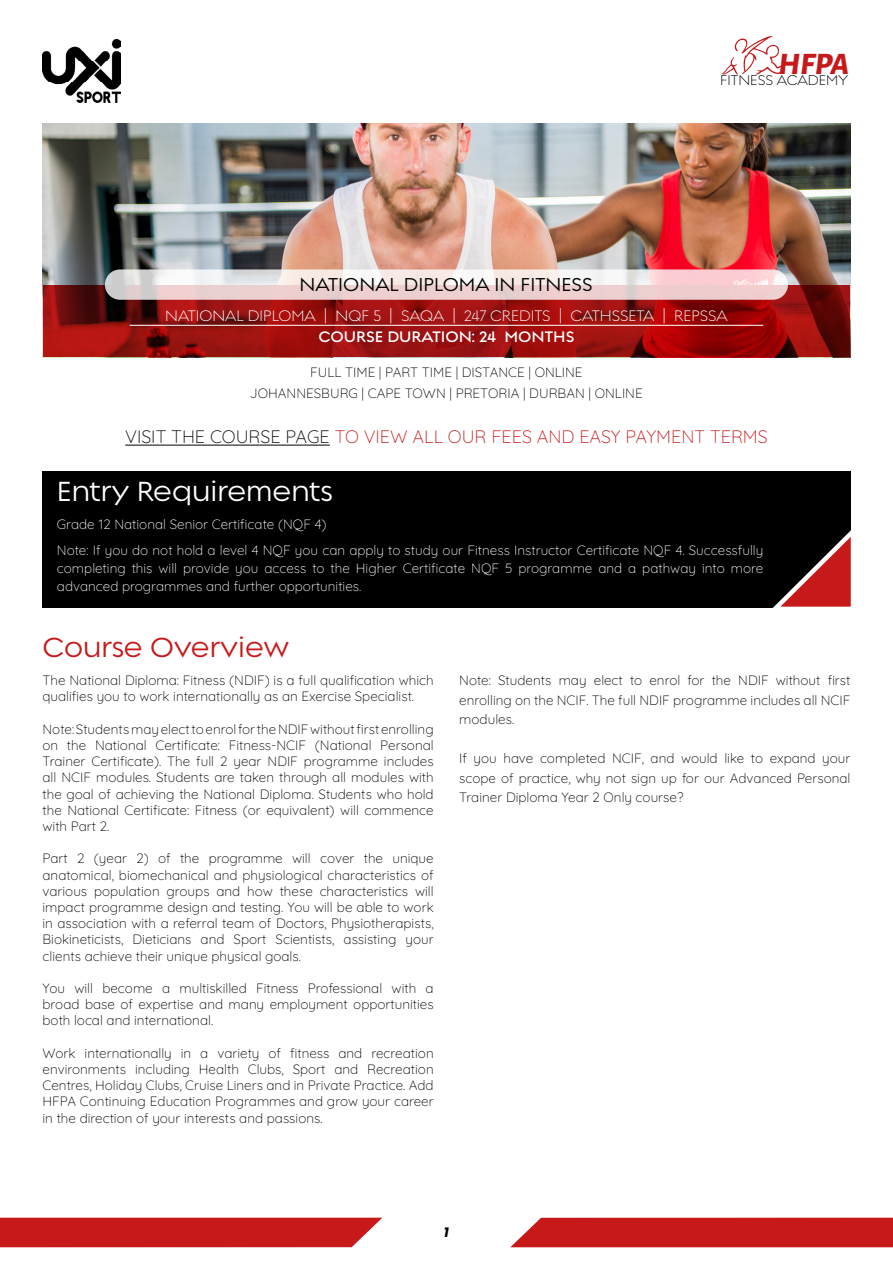
<style>
.page{position:relative;width:893px;height:1263px;background:#fff}
.page>*{position:absolute;margin:0;border:0;box-sizing:border-box;transform-origin:0 0}
.t1{font:italic 800 31.5px "Alegreya Sans SC";color:#c71919}
.t2{font:500 30px "Regulator Nova";color:#fff}
.t3{font:500 30px "Regulator Nova";color:#c71919}
.t4{font:500 20.25px "Regulator Nova";color:#000}
.t5{font:500 18px "Quicksand";color:#c71919}
.t6{font:300 16.5px "Regulator Nova";color:#fff}
.t7{font:600 16.5px "Regulator Nova";color:#fff}
.t8{font:300 15.3px "Regulator Nova";color:#000}
.t9{font:300 13.5px/16.2px "Quicksand";color:#000;text-align:justify}
.t10{font:13.5px/18px "Quicksand";color:#fff;text-align:justify}
.t11{font:500 13.5px "Quicksand";color:#fff}
.t12{font:500 13.5px "Quicksand";color:#000}
.t13{font:italic 700 13.5px "Poppins";color:#000}
.s1{color:#000}
.s2{font-weight:700}
</style>
<div class="page">
<div style="left:0;top:1218px;width:382px;height:29px;background:#c71919"></div>
<div style="left:510px;top:1218px;width:383px;height:29px;background:#c71919"></div>
<img style="left:43px;top:124px;width:807px;height:161px">
<svg style="left:43px;top:285px;width:807px;height:72px;background:#920e0d"></svg>
<div style="left:43px;top:471px;width:808px;height:137px;background:#000"></div>
<svg style="left:722px;top:36px;width:63px;height:38px"></svg>
<hr style="left:130px;top:325px;width:633px;height:1px;background:#fff">
<svg style="left:105px;top:269px;width:683px;height:31px"></svg>
<hr style="left:125px;top:445px;width:205px;height:1px;background:#000">
<img style="left:42px;top:40px;width:78px;height:62px">
<svg style="left:772px;top:530px;width:79px;height:78px"></svg>
<h3 class="t4" style="left:300px;top:273px;width:294px">NATIONAL DIPLOMA IN FITNESS</h3>
<h1 class="t1" style="left:778px;top:40px;width:73px">HFPA</h1>
<p class="t8" style="left:720px;top:72px;width:129px">FITNESS ACADEMY</p>
<p class="t6" style="left:165px;top:306px;width:564px">NATIONAL DIPLOMA | NQF 5 | SAQA | 247 CREDITS | CATHSSETA | REPSSA</p>
<p class="t7" style="left:318px;top:327px;width:258px">COURSE DURATION: 24 MONTHS</p>
<p class="t12" style="left:310px;top:362px;width:274px">FULL TIME | PART TIME | DISTANCE | ONLINE</p>
<p class="t9" style="left:250px;top:384px;width:394px">JOHANNESBURG | CAPE TOWN | PRETORIA | DURBAN | ONLINE</p>
<h3 class="t5" style="left:125px;top:423px;width:644px"><span class="s1">VISIT THE COURSE PAGE</span> TO VIEW ALL OUR FEES AND EASY PAYMENT TERMS</h3>
<h2 class="t2" style="left:57px;top:475px;width:277px">Entry Requirements</h2>
<p class="t11" style="left:57px;top:513px;width:271px">Grade 12 National Senior Certificate (NQF 4)</p>
<p class="t10" style="left:57px;top:540px;width:708px">Note: If you do not hold a level 4 NQF you can apply to study our Fitness Instructor Certificate NQF 4. Successfully completing this will provide you access to the Higher Certificate NQF 5 programme and a pathway into more advanced programmes and further opportunities.</p>
<h2 class="t3" style="left:43px;top:630px;width:248px">Course Overview</h2>
<p class="t9" style="left:43px;top:671px;width:393px">The <span class="s2">National Diploma: Fitness</span> (NDIF) is a full qualification which qualifies you to work internationally as an Exercise Specialist.</p>
<p class="t9" style="left:43px;top:719px;width:393px">Note: Students may elect to enrol for the NDIF without first enrolling on the <span class="s2">National Certificate: Fitness-NCIF</span> (National Personal Trainer Certificate). The full 2 year NDIF programme includes all NCIF modules. Students are taken through all modules with the goal of achieving the National Diploma. Students who hold the <span class="s2">National Certificate: Fitness</span> (or equivalent) will commence with Part 2.</p>
<p class="t9" style="left:43px;top:849px;width:393px">Part 2 (year 2) of the programme will cover the unique anatomical, biomechanical and physiological characteristics of various population groups and how these characteristics will impact programme design and testing. You will be able to work in association with a referral team of Doctors, Physiotherapists, Biokineticists, Dieticians and Sport Scientists, assisting your clients achieve their unique physical goals.</p>
<p class="t9" style="left:43px;top:979px;width:393px">You will become a <span class="s2">multiskilled Fitness Professional</span> with a broad base of expertise and many employment opportunities both local and international.</p>
<p class="t9" style="left:43px;top:1043px;width:393px">Work internationally in a variety of fitness and recreation environments including Health Clubs, Sport and Recreation Centres, Holiday Clubs, Cruise Liners and in Private Practice. Add HFPA Continuing Education Programmes and grow your career in the direction of your interests and passions.</p>
<p class="t9" style="left:459px;top:669px;width:393px;line-height:19.5px">Note: Students may elect to enrol for the <span class="s2">NDIF</span> without first enrolling on the <span class="s2">NCIF</span>. The full NDIF programme includes all NCIF modules.</p>
<p class="t9" style="left:459px;top:747px;width:393px;line-height:19.5px">If you have completed <span class="s2">NCIF</span>, and would like to expand your scope of practice, why not sign up for our Advanced Personal Trainer Diploma Year 2 Only course?</p>
<p class="t13" style="left:444px;top:1224px;width:7px">1</p>
</div>
